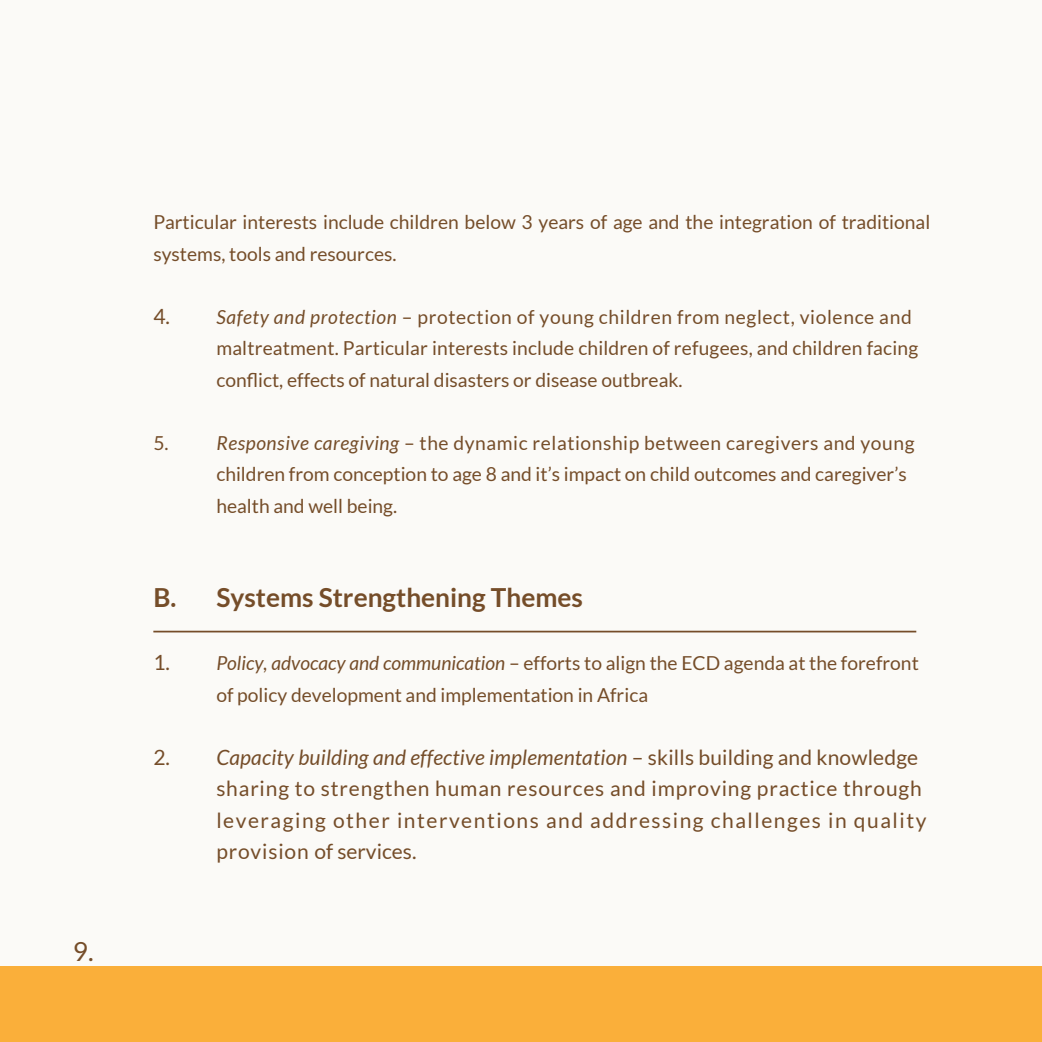
<style>
.page{position:relative;width:1042px;height:1042px;background:#fbfaf7}
.page>*{position:absolute;margin:0;border:0;box-sizing:border-box;transform-origin:0 0}
.t1{font:700 26.25px "Lato";color:#754d29}
.t2{font:26.25px "Lato";color:#754d29}
.t3{font:21px/31.5px "Lato";letter-spacing:.04em;color:#754d29}
.t4{font:19.25px/31.5px "Lato";color:#754d29}
.s1{font-size:21px}
.s2{font-style:italic}
</style>
<div class="page">
<div style="left:0;top:966px;width:1042px;height:76px;background:#faaf3a"></div>
<hr style="left:153px;top:631px;width:763px;height:1px;background:#754d29">
<h1 class="t2" style="left:73px;top:937px;width:22px">9.</h1>
<p class="t4" style="left:153px;top:206px;width:778px">Particular interests include children below 3 years of age and the integration of traditional systems, tools and resources.</p>
<p class="t4" style="left:216px;top:301px;width:703px;text-indent:-63px"><span class="s1">4.</span> <span class="s2">Safety and protection</span> – protection of young children from neglect, violence and maltreatment. Particular interests include children of refugees, and children facing conflict, effects of natural disasters or disease outbreak.</p>
<p class="t4" style="left:153px;top:427px;width:17px">5.</p>
<p class="t4" style="left:216px;top:427px;width:700px"><span class="s2">Responsive caregiving</span> – the dynamic relationship between caregivers and young children from conception to age 8 and it’s impact on child outcomes and caregiver’s health and well being.</p>
<h1 class="t1" style="left:153px;top:582px;width:431px">B. Systems Strengthening Themes</h1>
<p class="t4" style="left:216px;top:647px;width:704px;text-indent:-63px"><span class="s1">1.</span> <span class="s2">Policy, advocacy and communication</span> – efforts to align the ECD agenda at the forefront of policy development and implementation in Africa</p>
<p class="t3" style="left:216px;top:741px;width:711px;text-indent:-63px">2. <span class="s2">Capacity building and effective implementation</span> – skills building and knowledge sharing to strengthen human resources and improving practice through leveraging other interventions and addressing challenges in quality provision of services.</p>
</div>
